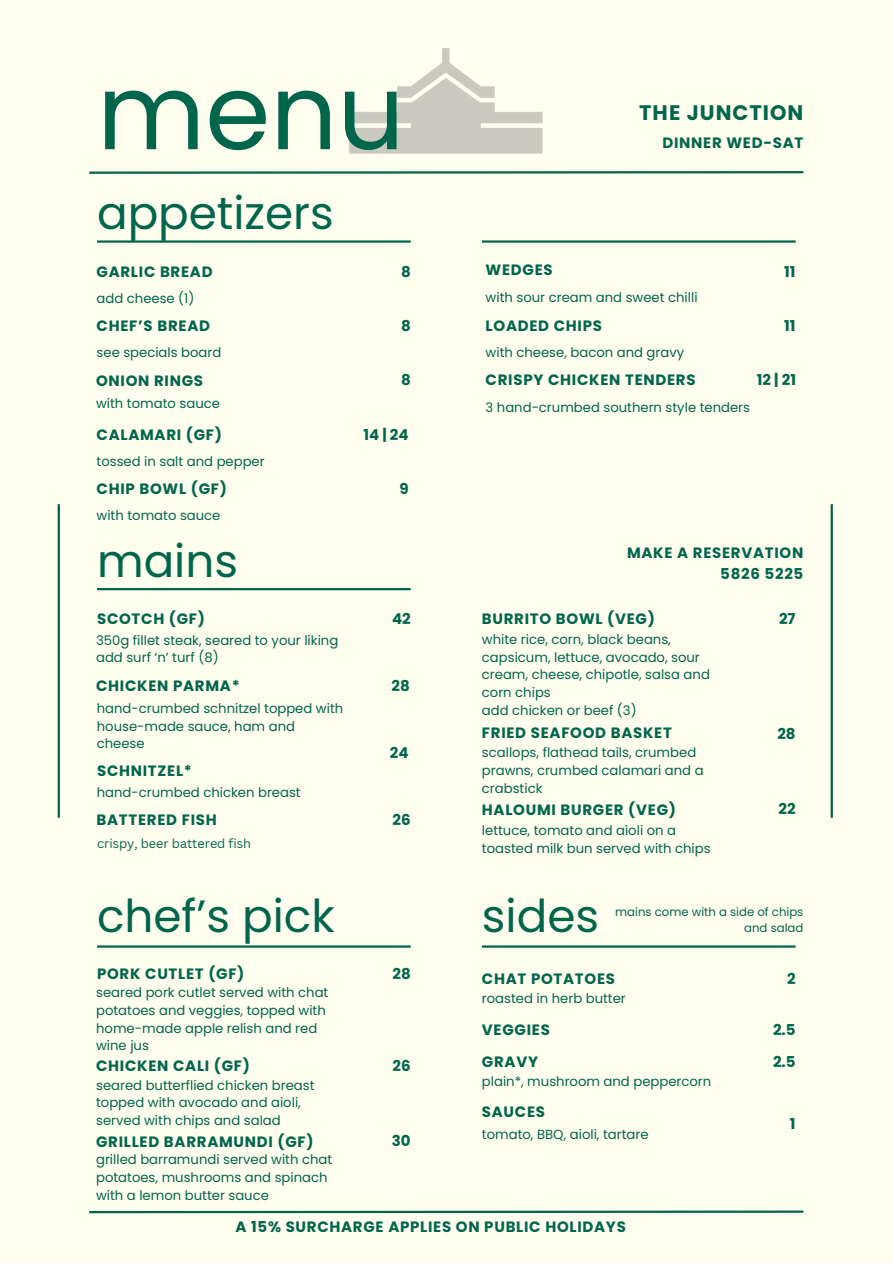
<style>
.page{position:relative;width:893px;height:1264px;background:#fff}
.page>*{position:absolute;margin:0;border:0;box-sizing:border-box;transform-origin:0 0}
.t1{font:104.85px "Poppins";color:#00664b}
.t2{font:45.3px "Poppins";color:#00664b}
.t3{font:700 21px "Poppins";letter-spacing:.05em;color:#00664b}
.t4{font:700 15px "Poppins";letter-spacing:.05em;color:#00664b}
.t5{font:13.2px/17.5px "Poppins";color:#00664b}
.t6{font:12.6px "Canva Sans";color:#00664b}
.t7{font:11.7px/15.6px "Poppins";color:#00664b;text-align:right}
</style>
<div class="page">
<div style="left:0;top:0;width:892px;height:1262px;background:#fffeef"></div>
<svg style="left:89px;top:1210px;width:715px;height:4px"></svg>
<svg style="left:89px;top:171px;width:715px;height:3px;background:#3f8b73"></svg>
<hr style="left:58px;top:504px;width:2px;height:313px;background:#00664b">
<hr style="left:830px;top:504px;width:2px;height:313px;background:#00664b">
<hr style="left:97px;top:588px;width:314px;height:2px;background:#00664b">
<hr style="left:97px;top:945px;width:314px;height:2px;background:#00664b">
<hr style="left:482px;top:945px;width:313px;height:2px;background:#00664b">
<hr style="left:97px;top:240px;width:314px;height:3px;background:#00664b">
<hr style="left:482px;top:240px;width:313px;height:3px;background:#00664b">
<img style="left:349px;top:48px;width:194px;height:106px">
<p class="t1" style="left:97px;top:39px;width:309px">menu</p>
<p class="t2" style="left:97px;top:182px;width:238px">appetizers</p>
<p class="t4" style="left:97px;top:261px;width:117px">GARLIC BREAD</p>
<p class="t5" style="left:97px;top:289px;width:99px">add cheese (1)</p>
<p class="t4" style="left:401px;top:261px;width:11px">8</p>
<p class="t4" style="left:485px;top:259px;width:69px">WEDGES</p>
<p class="t3" style="left:639px;top:98px;width:166px">THE JUNCTION</p>
<p class="t4" style="left:662px;top:132px;width:142px">DINNER WED-SAT</p>
<p class="t4" style="left:784px;top:261px;width:13px">11</p>
<p class="t5" style="left:485px;top:288px;width:213px">with sour cream and sweet chilli</p>
<p class="t4" style="left:97px;top:315px;width:115px">CHEF’S BREAD</p>
<p class="t5" style="left:97px;top:343px;width:126px">see specials board</p>
<p class="t4" style="left:401px;top:315px;width:11px">8</p>
<p class="t4" style="left:784px;top:315px;width:13px">11</p>
<p class="t4" style="left:485px;top:315px;width:118px">LOADED CHIPS</p>
<p class="t5" style="left:485px;top:343px;width:200px">with cheese, bacon and gravy</p>
<p class="t4" style="left:96px;top:370px;width:108px">ONION RINGS</p>
<p class="t4" style="left:401px;top:369px;width:11px">8</p>
<p class="t5" style="left:96px;top:395px;width:125px">with tomato sauce</p>
<p class="t4" style="left:97px;top:424px;width:127px">CALAMARI (GF)</p>
<p class="t5" style="left:97px;top:452px;width:170px">tossed in salt and pepper</p>
<p class="t4" style="left:97px;top:478px;width:132px">CHIP BOWL (GF)</p>
<p class="t5" style="left:97px;top:507px;width:125px">with tomato sauce</p>
<p class="t2" style="left:97px;top:529px;width:142px">mains</p>
<p class="t4" style="left:97px;top:608px;width:109px">SCOTCH (GF)</p>
<p class="t5" style="left:96px;top:631px;width:244px">350g fillet steak, seared to your liking</p>
<p class="t5" style="left:96px;top:648px;width:124px">add surf ‘n’ turf (8)</p>
<p class="t4" style="left:96px;top:675px;width:145px">CHICKEN PARMA*</p>
<p class="t5" style="left:97px;top:700px;width:248px">hand-crumbed schnitzel topped with house-made sauce, ham and cheese</p>
<p class="t4" style="left:97px;top:760px;width:96px">SCHNITZEL*</p>
<p class="t5" style="left:97px;top:783px;width:205px">hand-crumbed chicken breast</p>
<p class="t4" style="left:97px;top:809px;width:122px">BATTERED FISH</p>
<p class="t6" style="left:97px;top:834px;width:155px">crispy, beer battered fish</p>
<p class="t4" style="left:363px;top:424px;width:47px">14|24</p>
<p class="t4" style="left:399px;top:478px;width:11px">9</p>
<p class="t4" style="left:392px;top:608px;width:20px">42</p>
<p class="t4" style="left:391px;top:675px;width:20px">28</p>
<p class="t4" style="left:390px;top:742px;width:20px">24</p>
<p class="t4" style="left:392px;top:809px;width:20px">26</p>
<p class="t4" style="left:485px;top:369px;width:211px">CRISPY CHICKEN TENDERS</p>
<p class="t4" style="left:756px;top:369px;width:41px">12|21</p>
<p class="t5" style="left:485px;top:398px;width:266px">3 hand-crumbed southern style tenders</p>
<p class="t4" style="left:627px;top:542px;width:178px">MAKE A RESERVATION</p>
<p class="t4" style="left:482px;top:608px;width:174px">BURRITO BOWL (VEG)</p>
<p class="t5" style="left:482px;top:630px;width:229px">white rice, corn, black beans, capsicum, lettuce, avocado, sour cream, cheese, chipotle, salsa and corn chips</p>
<p class="t5" style="left:482px;top:701px;width:156px">add chicken or beef (3)</p>
<p class="t4" style="left:482px;top:721px;width:191px">FRIED SEAFOOD BASKET</p>
<p class="t5" style="left:482px;top:744px;width:223px">scallops, flathead tails, crumbed prawns, crumbed calamari and a crabstick</p>
<p class="t4" style="left:720px;top:563px;width:85px">5826 5225</p>
<p class="t4" style="left:779px;top:608px;width:18px">27</p>
<p class="t4" style="left:777px;top:723px;width:20px">28</p>
<p class="t4" style="left:482px;top:799px;width:195px">HALOUMI BURGER (VEG)</p>
<p class="t4" style="left:778px;top:798px;width:19px">22</p>
<p class="t5" style="left:482px;top:822px;width:230px">lettuce, tomato and aioli on a toasted milk bun served with chips</p>
<p class="t2" style="left:97px;top:884px;width:239px">chef’s pick</p>
<p class="t2" style="left:482px;top:884px;width:119px">sides</p>
<p class="t7" style="left:615px;top:904px;width:190px">mains come with a side of chips and salad</p>
<p class="t4" style="left:97px;top:963px;width:149px">PORK CUTLET (GF)</p>
<p class="t4" style="left:482px;top:968px;width:135px">CHAT POTATOES</p>
<p class="t4" style="left:392px;top:963px;width:20px">28</p>
<p class="t4" style="left:787px;top:968px;width:10px">2</p>
<p class="t5" style="left:96px;top:983px;width:234px">seared pork cutlet served with chat potatoes and veggies, topped with home-made apple relish and red wine jus</p>
<p class="t4" style="left:96px;top:1055px;width:155px">CHICKEN CALI (GF)</p>
<p class="t5" style="left:96px;top:1076px;width:220px">seared butterflied chicken breast topped with avocado and aioli, served with chips and salad</p>
<p class="t4" style="left:96px;top:1130px;width:219px">GRILLED BARRAMUNDI (GF)</p>
<p class="t5" style="left:96px;top:1150px;width:237px">grilled barramundi served with chat potatoes, mushrooms and spinach with a lemon butter sauce</p>
<p class="t4" style="left:392px;top:1055px;width:20px">26</p>
<p class="t4" style="left:392px;top:1129px;width:20px">30</p>
<p class="t5" style="left:482px;top:989px;width:145px">roasted in herb butter</p>
<p class="t4" style="left:482px;top:1019px;width:69px">VEGGIES</p>
<p class="t4" style="left:482px;top:1051px;width:58px">GRAVY</p>
<p class="t5" style="left:482px;top:1072px;width:231px">plain*, mushroom and peppercorn</p>
<p class="t5" style="left:482px;top:1125px;width:168px">tomato, BBQ, aioli, tartare</p>
<p class="t4" style="left:482px;top:1100px;width:65px">SAUCES</p>
<p class="t4" style="left:235px;top:1216px;width:392px">A 15% SURCHARGE APPLIES ON PUBLIC HOLIDAYS</p>
<p class="t4" style="left:773px;top:1019px;width:24px">2.5</p>
<p class="t4" style="left:773px;top:1051px;width:24px">2.5</p>
<p class="t4" style="left:789px;top:1113px;width:7px">1</p>
</div>
